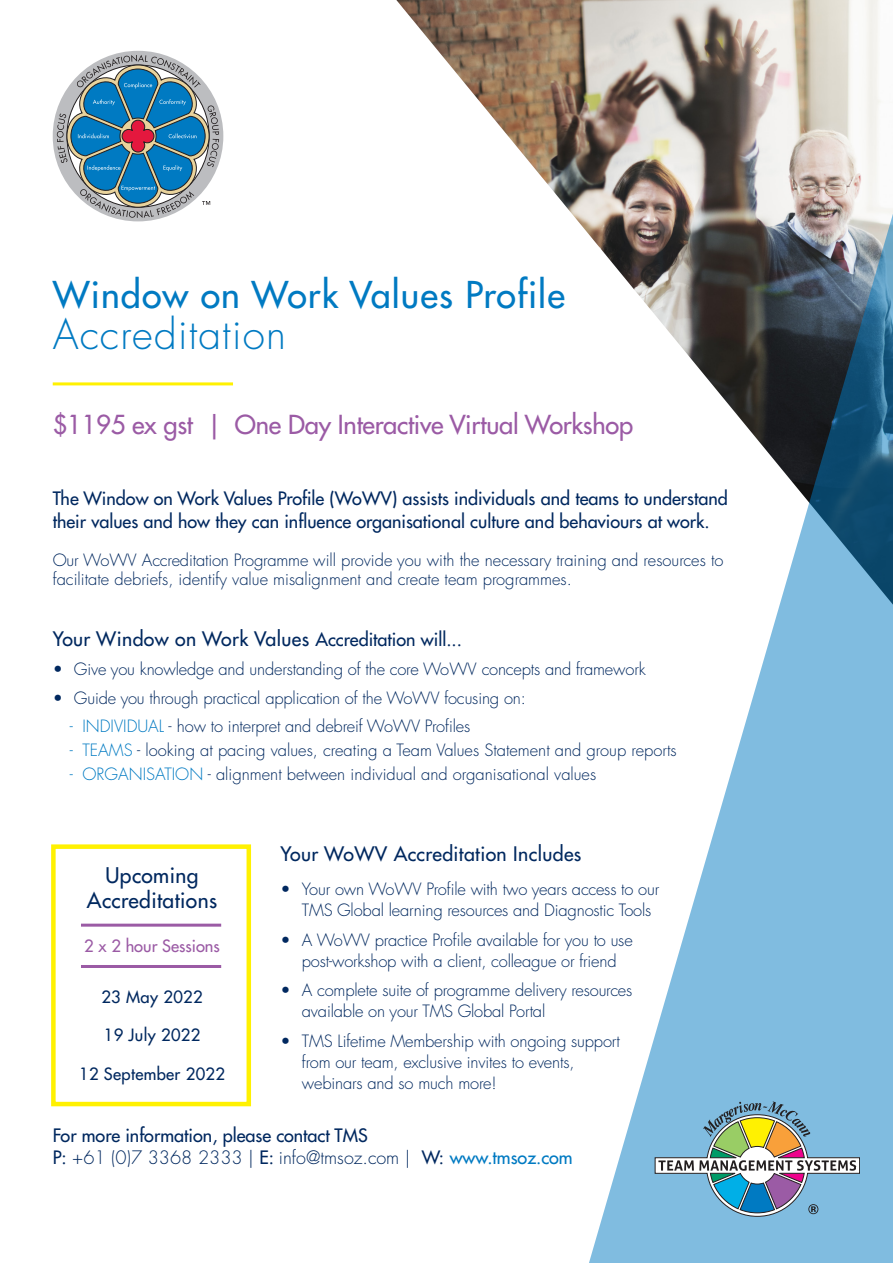
<style>
.page{position:relative;width:893px;height:1263px;background:#fff}
.page>*{position:absolute;margin:0;border:0;box-sizing:border-box;transform-origin:0 0}
.t1{font:300 40.5px "Futura LTW1 G";letter-spacing:.03em;color:#007ac2}
.t2{font:500 36px "Futura LTW1 G";letter-spacing:.03em;color:#007ac2}
.t3{font:500 25.5px "Futura LTW1 G";letter-spacing:-.01em;color:#9b5ba5}
.t4{font:500 21px/25.5px "Futura LTW1 G";letter-spacing:.02em;color:#00285f;text-align:center}
.t5{font:500 19.5px "Futura LTW1 G";letter-spacing:.02em;color:#00285f}
.t6{font:500 18px/22.5px "Futura LTW1 G";color:#00285f}
.t7{font:300 16.5px/21px "Futura LTW1 G";letter-spacing:-.01em;color:#00285f}
.t8{font:500 16.5px "Futura LTW1 G";letter-spacing:.02em;color:#00285f}
.t9{font:500 16.5px "Futura LTW1 G";color:#9b5ba5}
.s1{font-size:18px}
.s2{color:#007ac2}
.s3{font-weight:300}
</style>
<div class="page">
<img style="left:396px;top:0;width:497px;height:235px">
<svg style="left:589px;top:214px;width:304px;height:1049px"></svg>
<hr style="left:53px;top:382px;width:180px;height:3px;background:#fff101">
<svg style="left:57px;top:55px;width:162px;height:163px"></svg>
<div style="left:51px;top:844px;width:200px;height:262px;border:4px solid #fff101"></div>
<svg style="left:655px;top:1101px;width:205px;height:115px;background:#88adbb"></svg>
<hr style="left:81px;top:965px;width:140px;height:3px;background:#9b5ba5">
<hr style="left:81px;top:924px;width:140px;height:3px;background:#9b5ba5">
<h2 class="t2" style="left:53px;top:265px;width:514px">Window on Work Values Profile</h2>
<h1 class="t1" style="left:53px;top:302px;width:235px">Accreditation</h1>
<h3 class="t3" style="left:53px;top:403px;width:582px">$1195 ex gst | One Day Interactive Virtual Workshop</h3>
<p class="t6" style="left:53px;top:486px;width:677px">The Window on Work Values Profile (WoWV) assists individuals and teams to understand their values and how they can influence organisational culture and behaviours at work.</p>
<p class="t7" style="left:53px;top:549px;width:672px;line-height:19.5px">Our WoWV Accreditation Programme will provide you with the necessary training and resources to facilitate debriefs, identify value misalignment and create team programmes.</p>
<p class="t5" style="left:53px;top:622px;width:411px">Your Window on Work Values <span class="s1">Accreditation will...</span></p>
<p class="t7" style="left:53px;top:658px;width:595px">• Give you knowledge and understanding of the core WoWV concepts and framework</p>
<p class="t7" style="left:53px;top:686px;width:475px">• Guide you through practical application of the WoWV focusing on:</p>
<p class="t7" style="left:70px;top:714px;width:402px"><span class="s2">- INDIVIDUAL</span> - how to interpret and debreif WoWV Profiles</p>
<p class="t7" style="left:70px;top:738px;width:608px"><span class="s2">- TEAMS</span> - looking at pacing values, creating a Team Values Statement and group reports</p>
<p class="t7" style="left:70px;top:762px;width:528px"><span class="s2">- ORGANISATION</span> - alignment between individual and organisational values</p>
<p class="t4" style="left:87px;top:860px;width:132px">Upcoming<br>Accreditations</p>
<p class="t9" style="left:84px;top:932px;width:137px">2 x 2 hour Sessions</p>
<p class="t8" style="left:101px;top:983px;width:103px">23 May 2022</p>
<p class="t8" style="left:104px;top:1021px;width:98px">19 July 2022</p>
<p class="t8" style="left:79px;top:1060px;width:147px">12 September 2022</p>
<p class="t5" style="left:281px;top:838px;width:302px">Your WoWV Accreditation Includes</p>
<p class="t7" style="left:302px;top:877px;width:359px;text-indent:-21px">• Your own WoWV Profile with two years access to our<br>TMS Global learning resources and Diagnostic Tools</p>
<p class="t7" style="left:281px;top:928px;width:354px;text-align:center">• A WoWV practice Profile available for you to use post-workshop with a client, colleague or friend</p>
<p class="t7" style="left:302px;top:978px;width:332px;text-indent:-21px">• A complete suite of programme delivery resources available on your TMS Global Portal</p>
<p class="t7" style="left:302px;top:1029px;width:320px;text-indent:-21px">• TMS Lifetime Membership with ongoing support from our team, exclusive invites to events, webinars and so much more!</p>
<p class="t6" style="left:53px;top:1123px;width:521px;line-height:21.6px">For more information, please contact TMS<br>P: <span class="s3">+61 (0)7 3368 2333 |</span> E: <span class="s3">info@tmsoz.com |</span> W: <span class="s2">www.tmsoz.com</span></p>
</div>
